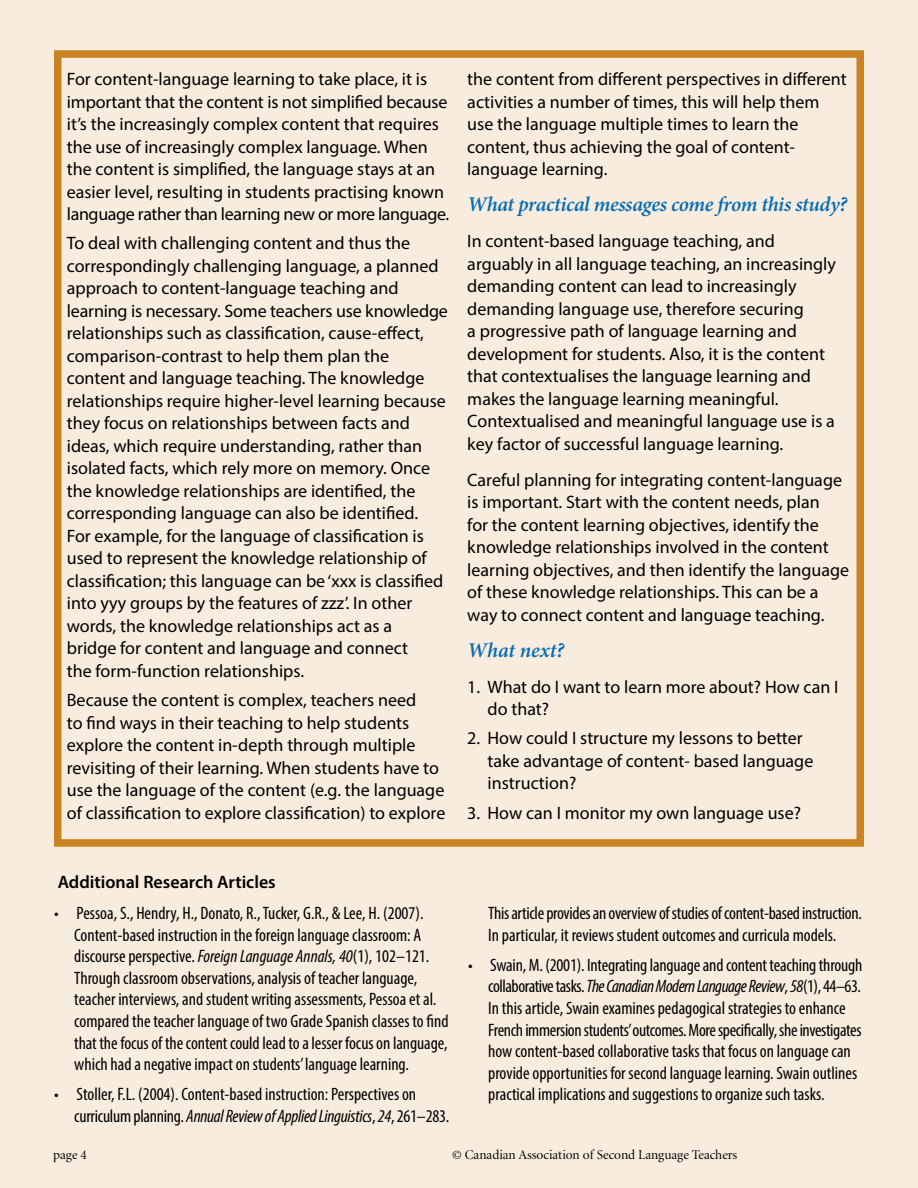
<style>
.page{position:relative;width:918px;height:1188px;background:#f8ecde}
.page>*{position:absolute;margin:0;border:0;box-sizing:border-box;transform-origin:0 0}
.t1{font:italic 600 21px "Minion Pro";letter-spacing:-.02em;color:#036cb6}
.t2{font:18px/22.5px "Myriad Pro";color:#000}
.t3{font:condensed 18px/21.6px "Myriad Pro";color:#000}
.t4{font:condensed 18px/21.6px "Myriad Pro";letter-spacing:-.02em;color:#000}
.t5{font:600 18px "Myriad Pro";color:#000}
.t6{font:13.5px "Minion Display";color:#000}
.s1{font-style:italic}
</style>
<div class="page">
<div style="left:54px;top:50px;width:810px;height:797px;border:8px solid #c98322"></div>
<p class="t2" style="left:67px;top:67px;width:384px">For content-language learning to take place, it is important that the content is not simplified because it’s the increasingly complex content that requires the use of increasingly complex language. When the content is simplified, the language stays at an easier level, resulting in students practising known language rather than learning new or more language.</p>
<p class="t2" style="left:67px;top:232px;width:383px">To deal with challenging content and thus the correspondingly challenging language, a planned approach to content-language teaching and learning is necessary. Some teachers use knowledge relationships such as classification, cause-effect, comparison-contrast to help them plan the content and language teaching. The knowledge relationships require higher-level learning because they focus on relationships between facts and ideas, which require understanding, rather than isolated facts, which rely more on memory. Once the knowledge relationships are identified, the corresponding language can also be identified.<br>For example, for the language of classification is used to represent the knowledge relationship of classification; this language can be ‘xxx is classified into yyy groups by the features of zzz’. In other words, the knowledge relationships act as a<br>bridge for content and language and connect<br>the form-function relationships.</p>
<p class="t2" style="left:67px;top:688px;width:380px">Because the content is complex, teachers need<br>to find ways in their teaching to help students explore the content in-depth through multiple revisiting of their learning. When students have to use the language of the content (e.g. the language of classification to explore classification) to explore</p>
<p class="t2" style="left:467px;top:67px;width:381px">the content from different perspectives in different activities a number of times, this will help them use the language multiple times to learn the content, thus achieving the goal of content&shy;language learning.</p>
<p class="t1" style="left:467px;top:190px;width:381px">What practical messages come from this study?</p>
<p class="t2" style="left:467px;top:229px;width:370px">In content-based language teaching, and arguably in all language teaching, an increasingly demanding content can lead to increasingly demanding language use, therefore securing<br>a progressive path of language learning and development for students. Also, it is the content that contextualises the language learning and makes the language learning meaningful.<br>Contextualised and meaningful language use is a key factor of successful language learning.</p>
<p class="t2" style="left:467px;top:468px;width:383px">Careful planning for integrating content-language is important. Start with the content needs, plan<br>for the content learning objectives, identify the knowledge relationships involved in the content learning objectives, and then identify the language of these knowledge relationships. This can be a way to connect content and language teaching.</p>
<p class="t1" style="left:467px;top:635px;width:98px">What next?</p>
<p class="t2" style="left:488px;top:675px;width:352px;text-indent:-20px">1. What do I want to learn more about? How can I do that?</p>
<p class="t2" style="left:488px;top:727px;width:327px;text-indent:-20px">2. How could I structure my lessons to better take advantage of content- based language instruction?</p>
<p class="t2" style="left:467px;top:801px;width:335px">3. How can I monitor my own language use?</p>
<p class="t5" style="left:58px;top:870px;width:220px">Additional Research Articles</p>
<p class="t3" style="left:74px;top:902px;width:376px;text-indent:-20px">• Pessoa, S., Hendry, H., Donato, R., Tucker, G.R., &amp; Lee, H. (2007).<br>Content-based instruction in the foreign language classroom: A discourse perspective. <span class="s1">Foreign Language Annals, 40</span>(1), 102–121.<br>Through classroom observations, analysis of teacher language, teacher interviews, and student writing assessments, Pessoa et al. compared the teacher language of two Grade Spanish classes to find that the focus of the content could lead to a lesser focus on language, which had a negative impact on students’ language learning.</p>
<p class="t3" style="left:74px;top:1083px;width:376px;text-indent:-20px">• Stoller, F.L. (2004). Content-based instruction: Perspectives on curriculum planning. <span class="s1">Annual Review of Applied Linguistics</span>, <span class="s1">24</span>, 261–283.</p>
<p class="t4" style="left:488px;top:902px;width:375px">This article provides an overview of studies of content-based instruction.<br>In particular, it reviews student outcomes and curricula models.</p>
<p class="t3" style="left:488px;top:954px;width:376px;text-indent:-20px">• Swain, M. (2001). Integrating language and content teaching through collaborative tasks. <span class="s1">The Canadian Modern Language Review</span>, <span class="s1">58</span>(1), 44–63.<br>In this article, Swain examines pedagogical strategies to enhance French immersion students’outcomes. More specifically, she investigates how content-based collaborative tasks that focus on language can provide opportunities for second language learning. Swain outlines practical implications and suggestions to organize such tasks.</p>
<p class="t6" style="left:53px;top:1148px;width:35px">page 4</p>
<p class="t6" style="left:452px;top:1148px;width:287px">© Canadian Association of Second Language Teachers</p>
</div>
